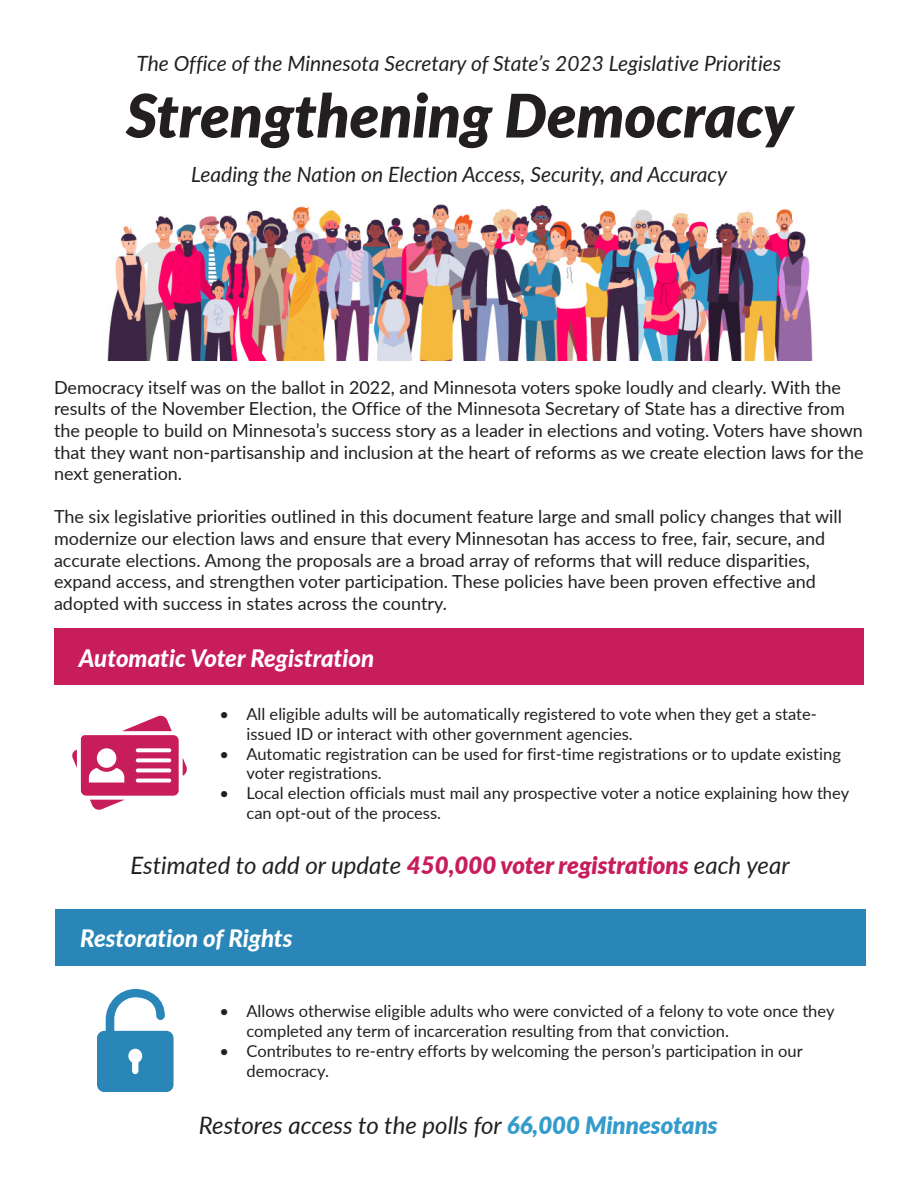
<style>
.page{position:relative;width:918px;height:1188px;background:#fff}
.page>*{position:absolute;margin:0;border:0;box-sizing:border-box;transform-origin:0 0}
.t1{font:italic 900 60px "Lato";color:#231f20}
.t2{font:italic 24px "Lato";color:#231f20}
.t3{font:italic 800 24px "Lato";color:#fff}
.t4{font:italic 21px "Lato";color:#231f20}
.t5{font:18px/21.6px "Lato";color:#231f20}
.t6{font:16.5px/19.8px "Lato";color:#231f20}
.s1{font-weight:900;color:#c81d5b}
.s2{font-weight:900;color:#349bcb}
</style>
<div class="page">
<img style="left:107px;top:204px;width:706px;height:157px">
<div style="left:54px;top:629px;width:810px;height:56px;background:#c81d5b"></div>
<svg style="left:72px;top:716px;width:115px;height:94px"></svg>
<div style="left:55px;top:909px;width:810px;height:57px;background:#2986b6"></div>
<svg style="left:97px;top:989px;width:77px;height:103px"></svg>
<p class="t4" style="left:136px;top:48px;width:646px">The Office of the Minnesota Secretary of State’s 2023 Legislative Priorities</p>
<p class="t1" style="left:126px;top:71px;width:669px">Strengthening Democracy</p>
<p class="t4" style="left:191px;top:160px;width:537px">Leading the Nation on Election Access, Security, and Accuracy</p>
<p class="t5" style="left:54px;top:376px;width:811px">Democracy itself was on the ballot in 2022, and Minnesota voters spoke loudly and clearly. With the results of the November Election, the Office of the Minnesota Secretary of State has a directive from the people to build on Minnesota’s success story as a leader in elections and voting. Voters have shown that they want non-partisanship and inclusion at the heart of reforms as we create election laws for the next generation.</p>
<p class="t5" style="left:54px;top:505px;width:790px">The six legislative priorities outlined in this document feature large and small policy changes that will modernize our election laws and ensure that every Minnesotan has access to free, fair, secure, and accurate elections. Among the proposals are a broad array of reforms that will reduce disparities, expand access, and strengthen voter participation. These policies have been proven effective and adopted with success in states across the country.</p>
<p class="t3" style="left:79px;top:640px;width:297px">Automatic Voter Registration</p>
<p class="t6" style="left:246px;top:703px;width:572px;text-indent:-27px">• All eligible adults will be automatically registered to vote when they get a state&shy;issued ID or interact with other government agencies.</p>
<p class="t6" style="left:246px;top:743px;width:596px;text-indent:-27px">• Automatic registration can be used for first-time registrations or to update existing voter registrations.</p>
<p class="t6" style="left:246px;top:783px;width:604px;text-indent:-27px">• Local election officials must mail any prospective voter a notice explaining how they can opt-out of the process.</p>
<p class="t2" style="left:130px;top:848px;width:661px">Estimated to add or update <span class="s1">450,000 voter registrations</span> each year</p>
<p class="t3" style="left:80px;top:921px;width:214px">Restoration of Rights</p>
<p class="t6" style="left:246px;top:1001px;width:590px;text-indent:-27px">• Allows otherwise eligible adults who were convicted of a felony to vote once they completed any term of incarceration resulting from that conviction.</p>
<p class="t6" style="left:246px;top:1040px;width:558px;text-indent:-27px">• Contributes to re-entry efforts by welcoming the person’s participation in our democracy.</p>
<p class="t2" style="left:199px;top:1109px;width:520px">Restores access to the polls for <span class="s2">66,000 Minnesotans</span></p>
</div>
